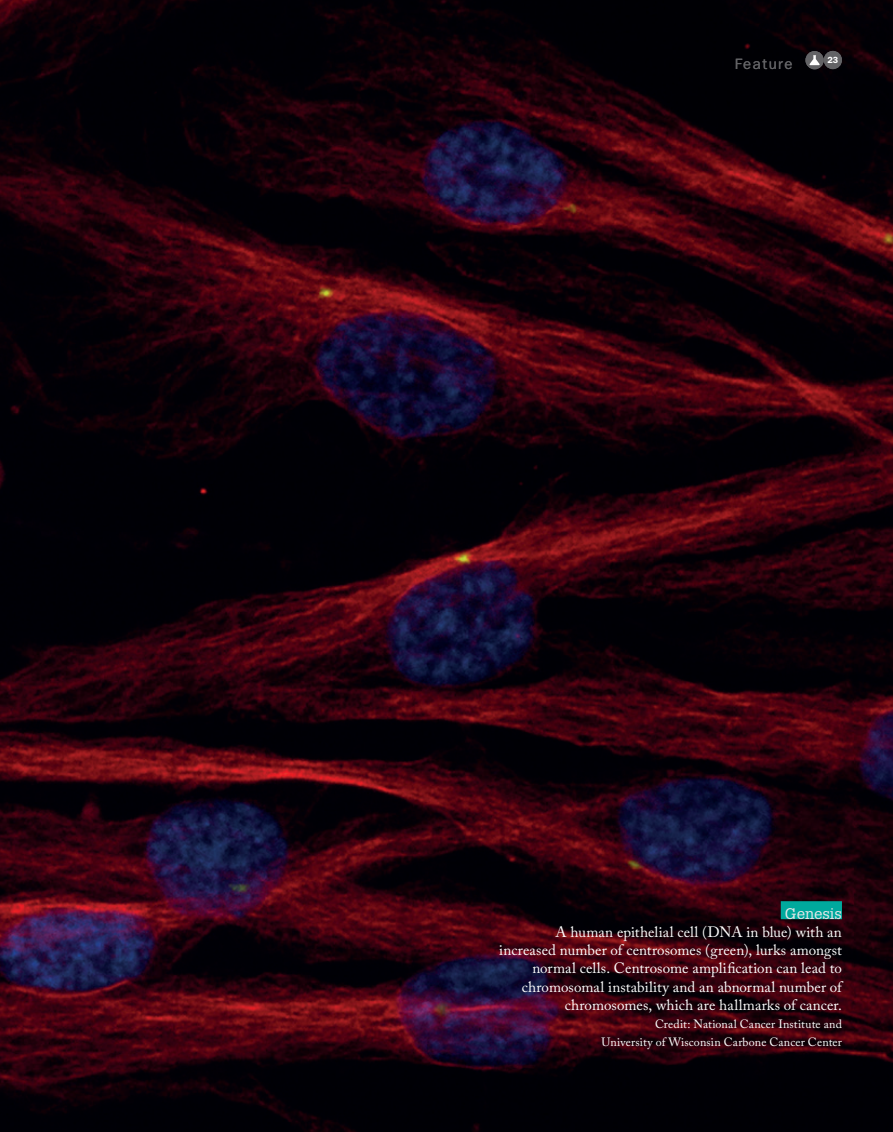
<style>
.page{position:relative;width:893px;height:1132px;background:#fff}
.page>*{position:absolute;margin:0;border:0;box-sizing:border-box;transform-origin:0 0}
.t1{font:15px/18px "Adobe Caslon Pro";letter-spacing:.005em;color:#fff;text-align:right}
.t2{font:15px "Glypha LT Std";color:#e6e7e9}
.t3{font:15px "ITC Franklin Gothic Std";letter-spacing:.1em;color:#636366}
.t4{font:12px/18px "Adobe Caslon Pro";letter-spacing:.01em;color:#fff;text-align:right}
.t5{font:600 9px "ITC Franklin Gothic Std";color:#fff}
</style>
<div class="page">
<img style="left:0;top:0;width:893px;height:1131px">
<div style="left:781px;top:900px;width:61px;height:18px;background:#00a99d"></div>
<div style="left:824px;top:51px;width:18px;height:18px;background:#636366;border-radius:50%"></div>
<div style="left:805px;top:51px;width:19px;height:18px;background:#636366;border-radius:50%"></div>
<svg style="left:809px;top:55px;width:11px;height:10px"></svg>
<p class="t3" style="left:735px;top:55px;width:59px">Feature</p>
<p class="t5" style="left:827px;top:55px;width:12px">23</p>
<p class="t2" style="left:785px;top:904px;width:58px">Genesis</p>
<p class="t1" style="left:499px;top:922px;width:344px">A human epithelial cell (DNA in blue) with an increased number of centrosomes (green), lurks amongst normal cells. Centrosome amplification can lead to chromosomal instability and an abnormal number of chromosomes, which are hallmarks of cancer.</p>
<p class="t4" style="left:602px;top:1014px;width:242px">Credit: National Cancer Institute and<br>University of Wisconsin Carbone Cancer Center</p>
</div>
